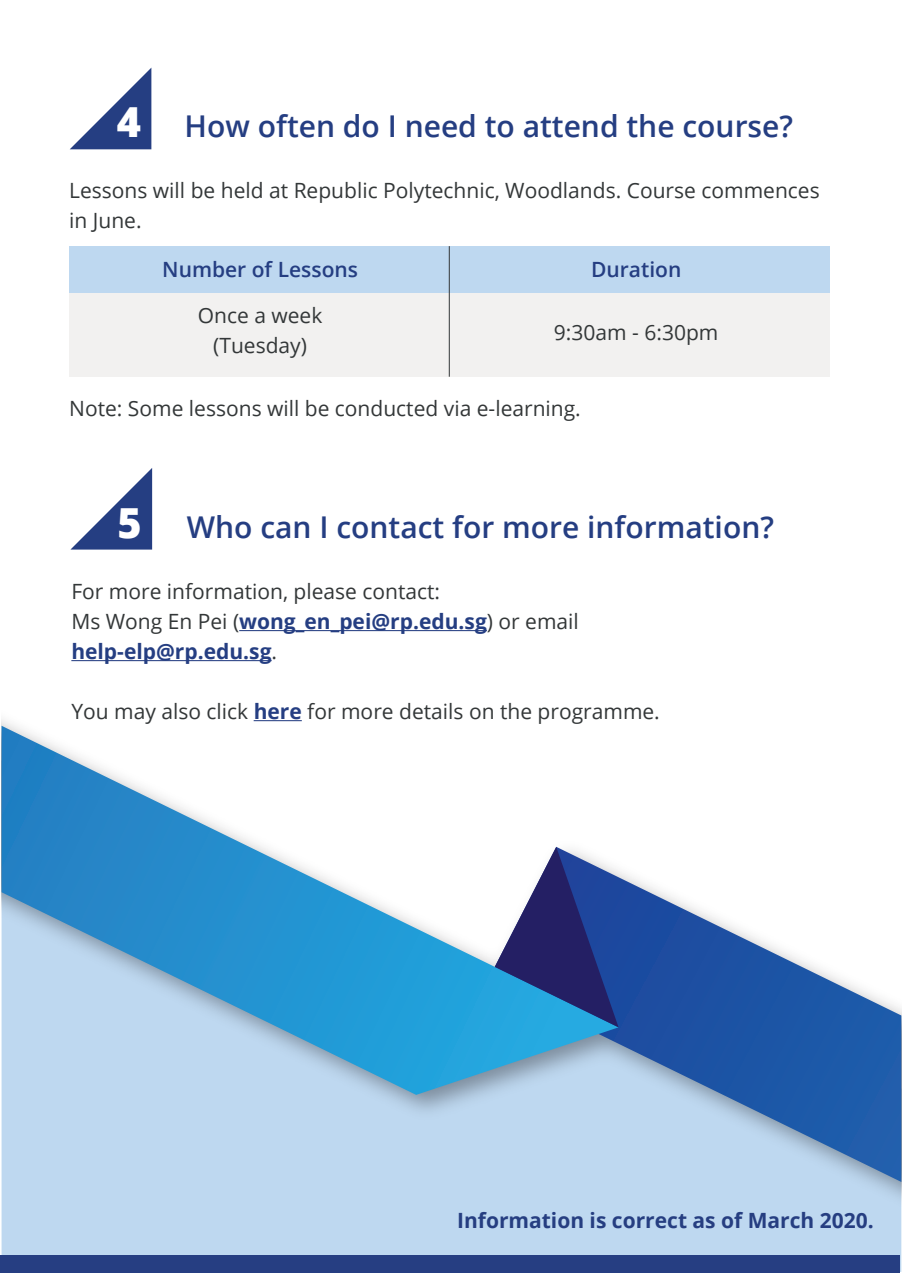
<style>
.page{position:relative;width:902px;height:1273px;background:#fff}
.page>*{position:absolute;margin:0;border:0;box-sizing:border-box;transform-origin:0 0}
.t1{font:600 30px "Open Sans";color:#253e82}
.t2{font:21px/30px "Open Sans";color:#333738}
.t3{font:700 21px "Open Sans";color:#263e81}
.t4{font:600 21px "Open Sans";color:#253e82}
.s1{font-weight:800;font-size:41.4px;color:#fff}
.s2{font-weight:700;color:#253e82}
</style>
<div class="page">
<img style="left:2px;top:661px;width:899px;height:610px">
<svg style="left:488px;top:846px;width:413px;height:335px"></svg>
<svg style="left:2px;top:725px;width:617px;height:369px"></svg>
<svg style="left:495px;top:846px;width:124px;height:181px"></svg>
<div style="left:0;top:1255px;width:899px;height:17px;background:#263e82"></div>
<svg style="left:70px;top:68px;width:81px;height:81px"></svg>
<div style="left:69px;top:246px;width:760px;height:46px;background:#bed8f0"></div>
<div style="left:69px;top:293px;width:760px;height:83px;background:#f2f1f0"></div>
<hr style="left:449px;top:246px;width:1px;height:131px;background:#333738">
<svg style="left:71px;top:468px;width:81px;height:81px"></svg>
<hr style="left:239px;top:630px;width:248px;height:1px;background:#253e82">
<hr style="left:71px;top:660px;width:201px;height:1px;background:#253e82">
<hr style="left:254px;top:720px;width:48px;height:1px;background:#253e82">
<h1 class="t1" style="left:117px;top:106px;width:678px"><span class="s1">4</span> How often do I need to attend the course?</h1>
<p class="t2" style="left:69px;top:175px;width:752px">Lessons will be held at Republic Polytechnic, Woodlands. Course commences in June.</p>
<p class="t4" style="left:162px;top:255px;width:197px">Number of Lessons</p>
<p class="t4" style="left:591px;top:255px;width:92px">Duration</p>
<p class="t2" style="left:198px;top:300px;width:126px;text-align:center">Once a week (Tuesday)</p>
<p class="t2" style="left:554px;top:316px;width:166px">9:30am - 6:30pm</p>
<p class="t2" style="left:69px;top:392px;width:513px">Note: Some lessons will be conducted via e-learning.</p>
<h1 class="t1" style="left:117px;top:506px;width:658px"><span class="s1">5</span> Who can I contact for more information?</h1>
<p class="t2" style="left:71px;top:575px;width:509px">For more information, please contact:<br>Ms Wong En Pei (<span class="s2">wong_en_pei@rp.edu.sg</span>) or email <span class="s2">help-elp@rp.edu.sg</span>.</p>
<p class="t2" style="left:71px;top:695px;width:590px">You may also click <span class="s2">here</span> for more details on the programme.</p>
<p class="t3" style="left:457px;top:1205px;width:418px">Information is correct as of March 2020.</p>
</div>
